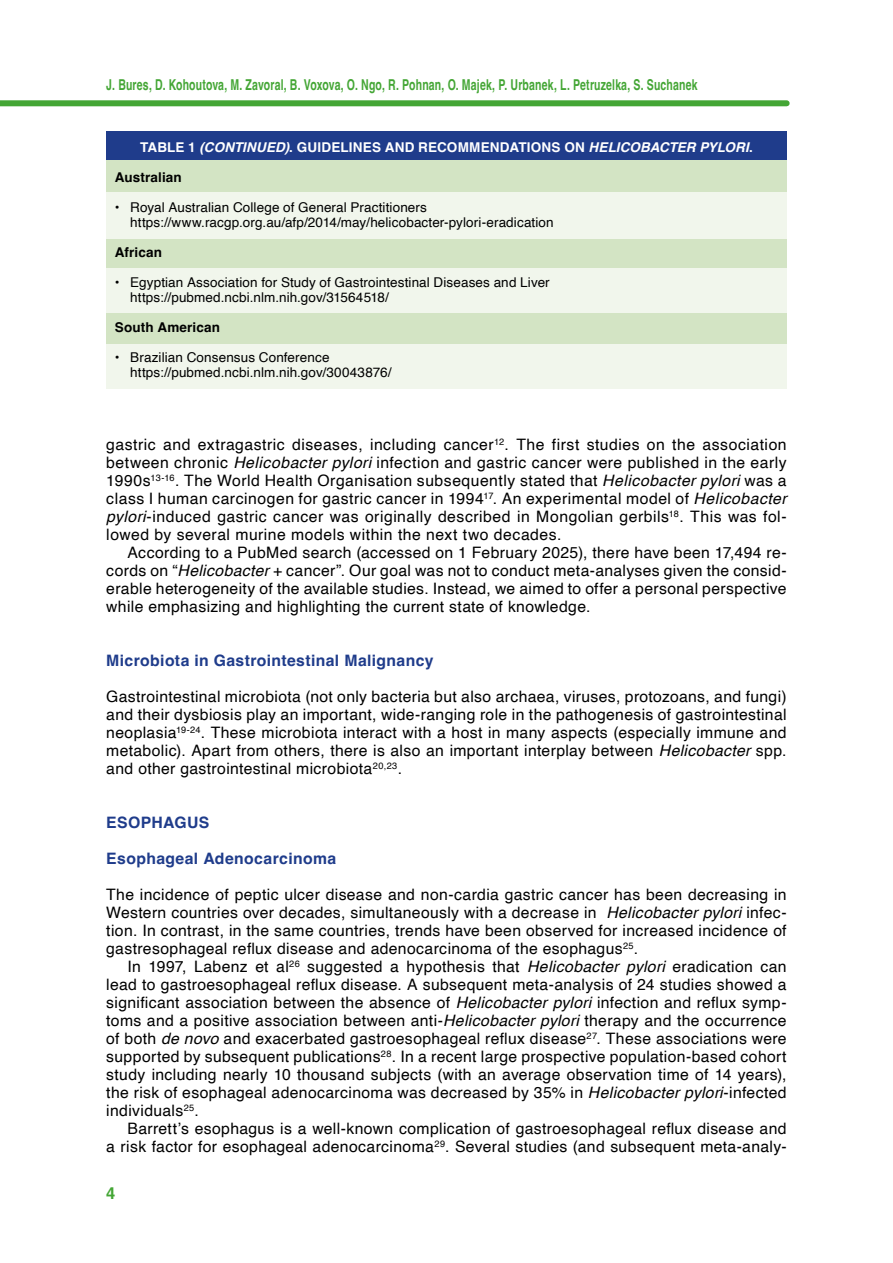
<style>
.page{position:relative;width:893px;height:1263px;background:#fff}
.page>*{position:absolute;margin:0;border:0;box-sizing:border-box;transform-origin:0 0}
.t1{font:700 16.5px "Helvetica";color:#44a635}
.t2{font:15.75px/18px "Helvetica";letter-spacing:.02em;color:#000;text-align:justify}
.t3{font:700 15.75px "Helvetica";letter-spacing:.025em;color:#1f3c8b}
.t4{font:700 15px "Helvetica";letter-spacing:.015em;color:#44a635;scale:.7 1}
.t5{font:13.5px/15px "Helvetica";letter-spacing:.01em;color:#000}
.t6{font:700 13.5px "Helvetica";letter-spacing:.015em;color:#fff}
.t7{font:700 13.5px "Helvetica";letter-spacing:.01em;color:#000}
.s1{font-style:italic}
</style>
<div class="page">
<div style="left:0;top:100px;width:787px;height:6px;background:#44a635"></div>
<div style="left:106px;top:267px;width:681px;height:46px;background:#f1f6ec"></div>
<div style="left:106px;top:343px;width:681px;height:46px;background:#f1f6ec"></div>
<div style="left:106px;top:313px;width:681px;height:31px;background:#d3e4c4"></div>
<div style="left:106px;top:238px;width:681px;height:29px;background:#d3e4c4"></div>
<div style="left:106px;top:131px;width:681px;height:29px;background:#1f3c8b"></div>
<div style="left:106px;top:160px;width:681px;height:32px;background:#d3e4c4"></div>
<div style="left:106px;top:192px;width:681px;height:46px;background:#f1f6ec"></div>
<p class="t4" style="left:106px;top:75px;width:846px">J. Bures, D. Kohoutova, M. Zavoral, B. Voxova, O. Ngo, R. Pohnan, O. Majek, P. Urbanek, L. Petruzelka, S. Suchanek</p>
<p class="t6" style="left:140px;top:139px;width:614px">TABLE 1 <span class="s1">(CONTINUED)</span>. GUIDELINES AND RECOMMENDATIONS ON <span class="s1">HELICOBACTER PYLORI</span>.</p>
<p class="t7" style="left:115px;top:169px;width:69px">Australian</p>
<p class="t5" style="left:130px;top:200px;width:425px;text-indent:-15px">• Royal Australian College of General Practitioners https://www.racgp.org.au/afp/2014/may/helicobacter-pylori-eradication</p>
<p class="t7" style="left:115px;top:244px;width:49px">African</p>
<p class="t5" style="left:130px;top:275px;width:421px;text-indent:-15px">• Egyptian Association for Study of Gastrointestinal Diseases and Liver https://pubmed.ncbi.nlm.nih.gov/31564518/</p>
<p class="t7" style="left:115px;top:319px;width:107px">South American</p>
<p class="t5" style="left:130px;top:350px;width:263px;text-indent:-15px">• Brazilian Consensus Conference https://pubmed.ncbi.nlm.nih.gov/30043876/</p>
<p class="t2" style="left:106px;top:436px;width:682px">gastric and extragastric diseases, including cancer<sup>12</sup>. The first studies on the association between chronic <span class="s1">Helicobacter pylori</span> infection and gastric cancer were published in the early 1990s<sup>13-16</sup>. The World Health Organisation subsequently stated that <span class="s1">Helicobacter pylori</span> was a class I human carcinogen for gastric cancer in 1994<sup>17</sup>. An experimental model of <span class="s1">Helicobacter pylori</span>-induced gastric cancer was originally described in Mongolian gerbils<sup>18</sup>. This was fol&shy;lowed by several murine models within the next two decades.</p>
<p class="t2" style="left:106px;top:544px;width:682px;text-indent:21px">According to a PubMed search (accessed on 1 February 2025), there have been 17,494 re&shy;cords on “<span class="s1">Helicobacter</span> + cancer”. Our goal was not to conduct meta-analyses given the consid&shy;erable heterogeneity of the available studies. Instead, we aimed to offer a personal perspective while emphasizing and highlighting the current state of knowledge.</p>
<p class="t3" style="left:106px;top:651px;width:329px">Microbiota in Gastrointestinal Malignancy</p>
<p class="t2" style="left:106px;top:688px;width:682px">Gastrointestinal microbiota (not only bacteria but also archaea, viruses, protozoans, and fungi) and their dysbiosis play an important, wide-ranging role in the pathogenesis of gastrointestinal neoplasia<sup>19-24</sup>. These microbiota interact with a host in many aspects (especially immune and metabolic). Apart from others, there is also an important interplay between <span class="s1">Helicobacter</span> spp. and other gastrointestinal microbiota<sup>20,23</sup>.</p>
<p class="t3" style="left:106px;top:813px;width:105px">ESOPHAGUS</p>
<p class="t3" style="left:106px;top:849px;width:231px">Esophageal Adenocarcinoma</p>
<p class="t2" style="left:106px;top:886px;width:682px">The incidence of peptic ulcer disease and non-cardia gastric cancer has been decreasing in Western countries over decades, simultaneously with a decrease in <span class="s1">Helicobacter pylori</span> infec&shy;tion. In contrast, in the same countries, trends have been observed for increased incidence of gastresophageal reflux disease and adenocarcinoma of the esophagus<sup>25</sup>.</p>
<p class="t2" style="left:106px;top:958px;width:682px;text-indent:21px">In 1997, Labenz et al<sup>26</sup> suggested a hypothesis that <span class="s1">Helicobacter pylori</span> eradication can lead to gastroesophageal reflux disease. A subsequent meta-analysis of 24 studies showed a significant association between the absence of <span class="s1">Helicobacter pylori</span> infection and reflux symp&shy;toms and a positive association between anti-<span class="s1">Helicobacter pylori</span> therapy and the occurrence of both <span class="s1">de novo</span> and exacerbated gastroesophageal reflux disease<sup>27</sup>. These associations were supported by subsequent publications<sup>28</sup>. In a recent large prospective population-based cohort study including nearly 10 thousand subjects (with an average observation time of 14 years), the risk of esophageal adenocarcinoma was decreased by 35% in <span class="s1">Helicobacter pylori</span>-infected individuals<sup>25</sup>.</p>
<p class="t2" style="left:106px;top:1120px;width:682px;text-align:right">Barrett’s esophagus is a well-known complication of gastroesophageal reflux disease and<br>a risk factor for esophageal adenocarcinoma<sup>29</sup>. Several studies (and subsequent meta-analy-</p>
<p class="t1" style="left:106px;top:1183px;width:11px">4</p>
</div>
